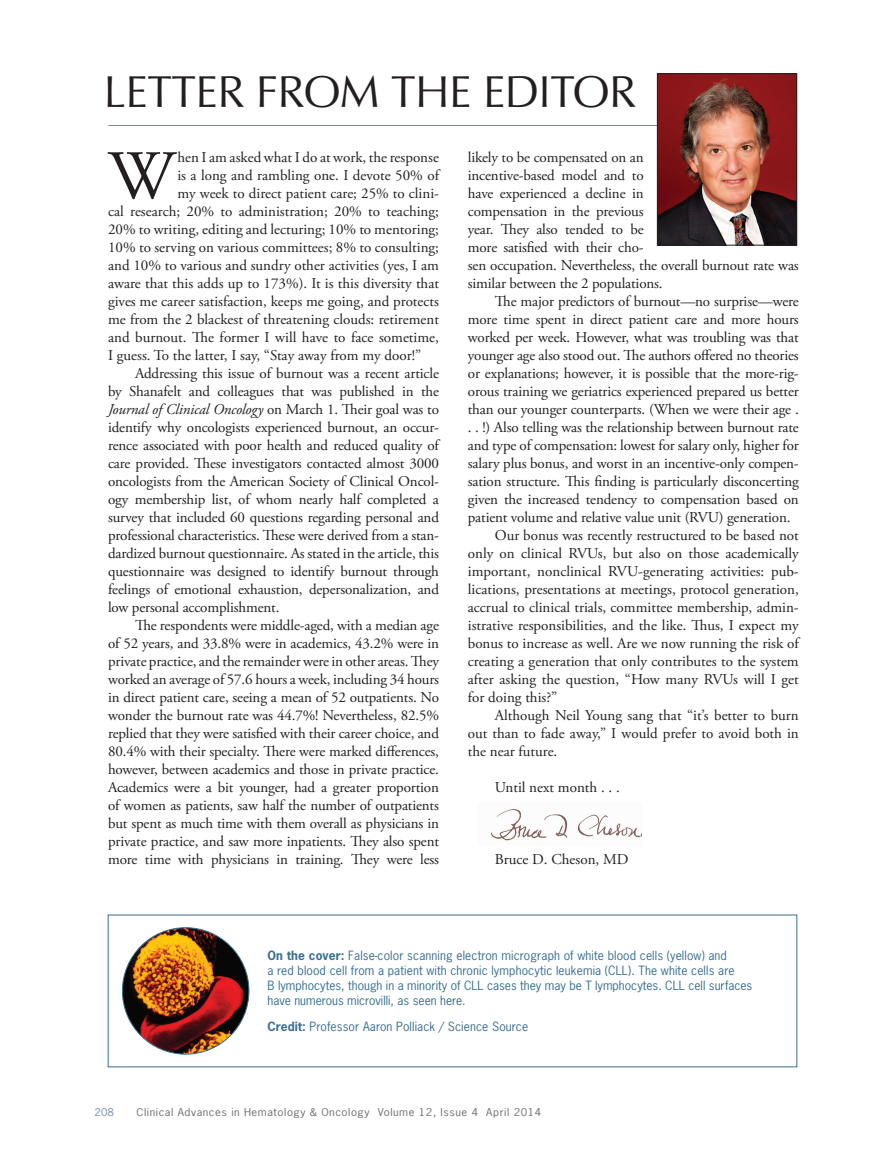
<style>
.page{position:relative;width:878px;height:1175px;background:#fff}
.page>*{position:absolute;margin:0;border:0;box-sizing:border-box;transform-origin:0 0}
.Text_Body{font:69.3px "Adobe Garamond Pro";color:#231f20}
.t1{font:45px "Zapf Humanist 601 BT";letter-spacing:-.01em;color:#231f20}
.Text_Body-2{font:15px/18px "Adobe Garamond Pro";color:#231f20;text-align:justify}
.t2{font:12px/15px "News Gothic Std";letter-spacing:.01em;color:#386e8f}
.t3{font:10.2px "News Gothic Std";letter-spacing:.05em;color:#6c6d70;scale:1.11 1}
.t4{font:10.2px "News Gothic Std";color:#748ba5;scale:1.11 1}
.s1{font-style:italic}
.s2{font-weight:700}
</style>
<div class="page">
<hr style="left:108px;top:125px;width:668px;height:1px;background:#748ba5">
<img style="left:659px;top:76px;width:135px;height:167px">
<div style="left:657px;top:74px;width:139px;height:171px;border:1px solid #231f20"></div>
<img style="left:491px;top:808px;width:150px;height:33px">
<img style="left:122px;top:927px;width:127px;height:127px;border-radius:63px">
<p class="t1" style="left:104px;top:64px;width:533px">LETTER FROM THE EDITOR</p>
<p class="Text_Body" style="left:108px;top:134px;width:68px">W</p>
<p class="Text_Body-2" style="left:177px;top:149px;width:263px">hen I am asked what I do at work, the response</p>
<p class="Text_Body-2" style="left:177px;top:167px;width:263px">is a long and rambling one. I devote 50% of</p>
<p class="Text_Body-2" style="left:177px;top:185px;width:263px">my week to direct patient care; 25% to clini-</p>
<p class="Text_Body-2" style="left:108px;top:203px;width:332px">cal research; 20% to administration; 20% to teaching;</p>
<p class="Text_Body-2" style="left:108px;top:221px;width:332px">20% to writing, editing and lecturing; 10% to mentoring;</p>
<p class="Text_Body-2" style="left:108px;top:239px;width:332px">10% to serving on various committees; 8% to consulting;</p>
<p class="Text_Body-2" style="left:108px;top:257px;width:332px">and 10% to various and sundry other activities (yes, I am</p>
<p class="Text_Body-2" style="left:108px;top:275px;width:332px">aware that this adds up to 173%). It is this diversity that</p>
<p class="Text_Body-2" style="left:108px;top:293px;width:332px">gives me career satisfaction, keeps me going, and protects</p>
<p class="Text_Body-2" style="left:108px;top:311px;width:332px">me from the 2 blackest of threatening clouds: retirement</p>
<p class="Text_Body-2" style="left:108px;top:329px;width:332px">and burnout. The former I will have to face sometime,</p>
<p class="Text_Body-2" style="left:108px;top:347px;width:314px">I guess. To the latter, I say, “Stay away from my door!”</p>
<p class="Text_Body-2" style="left:108px;top:365px;width:332px;text-indent:27px">Addressing this issue of burnout was a recent article by Shanafelt and colleagues that was published in the <span class="s1">Journal of Clinical Oncology</span> on March 1. Their goal was to identify why oncologists experienced burnout, an occur&shy;rence associated with poor health and reduced quality of care provided. These investigators contacted almost 3000 oncologists from the American Society of Clinical Oncol&shy;ogy membership list, of whom nearly half completed a survey that included 60 questions regarding personal and professional characteristics. These were derived from a stan&shy;dardized burnout questionnaire. As stated in the article, this questionnaire was designed to identify burnout through feelings of emotional exhaustion, depersonalization, and low personal accomplishment.</p>
<p class="Text_Body-2" style="left:108px;top:617px;width:332px;text-indent:27px">The respondents were middle-aged, with a median age of 52 years, and 33.8% were in academics, 43.2% were in private practice, and the remainder were in other areas. They worked an average of 57.6 hours a week, including 34 hours in direct patient care, seeing a mean of 52 outpatients. No wonder the burnout rate was 44.7%! Nevertheless, 82.5% replied that they were satisfied with their career choice, and 80.4% with their specialty. There were marked differences, however, between academics and those in private practice.<br>Academics were a bit younger, had a greater proportion of women as patients, saw half the number of outpatients but spent as much time with them overall as physicians in private practice, and saw more inpatients. They also spent more time with physicians in training. They were less</p>
<p class="Text_Body-2" style="left:468px;top:149px;width:332px;text-align:left">likely to be compensated on an<br>incentive-based model and to<br>have experienced a decline in<br>compensation in the previous<br>year. They also tended to be<br>more satisfied with their cho-<br>sen occupation. Nevertheless, the overall burnout rate was similar between the 2 populations.</p>
<p class="Text_Body-2" style="left:468px;top:293px;width:332px;text-indent:27px">The major predictors of burnout—no surprise—were more time spent in direct patient care and more hours worked per week. However, what was troubling was that younger age also stood out. The authors offered no theories or explanations; however, it is possible that the more-rig&shy;orous training we geriatrics experienced prepared us better than our younger counterparts. (When we were their age . . . !) Also telling was the relationship between burnout rate and type of compensation: lowest for salary only, higher for salary plus bonus, and worst in an incentive-only compen&shy;sation structure. This finding is particularly disconcerting given the increased tendency to compensation based on patient volume and relative value unit (RVU) generation.</p>
<p class="Text_Body-2" style="left:468px;top:527px;width:332px;text-indent:27px">Our bonus was recently restructured to be based not only on clinical RVUs, but also on those academically important, nonclinical RVU-generating activities: pub&shy;lications, presentations at meetings, protocol generation, accrual to clinical trials, committee membership, admin&shy;istrative responsibilities, and the like. Thus, I expect my bonus to increase as well. Are we now running the risk of creating a generation that only contributes to the system after asking the question, “How many RVUs will I get for doing this?”</p>
<p class="Text_Body-2" style="left:468px;top:707px;width:332px;text-indent:27px">Although Neil Young sang that “it’s better to burn out than to fade away,” I would prefer to avoid both in the near future.</p>
<p class="Text_Body-2" style="left:495px;top:779px;width:126px">Until next month . . .</p>
<p class="Text_Body-2" style="left:495px;top:851px;width:135px">Bruce D. Cheson, MD</p>
<p class="t2" style="left:267px;top:948px;width:486px"><span class="s2">On the cover:</span> False-color scanning electron micrograph of white blood cells (yellow) and<br>a red blood cell from a patient with chronic lymphocytic leukemia (CLL). The white cells are<br>B lymphocytes, though in a minority of CLL cases they may be T lymphocytes. CLL cell surfaces have numerous microvilli, as seen here.</p>
<p class="t2" style="left:267px;top:1018px;width:262px"><span class="s2">Credit:</span> Professor Aaron Polliack / Science Source</p>
<p class="t4" style="left:94px;top:1105px;width:19px">208</p>
<p class="t3" style="left:136px;top:1105px;width:366px">Clinical Advances in Hematology &amp; Oncology Volume 12, Issue 4 April 2014</p>
</div>
